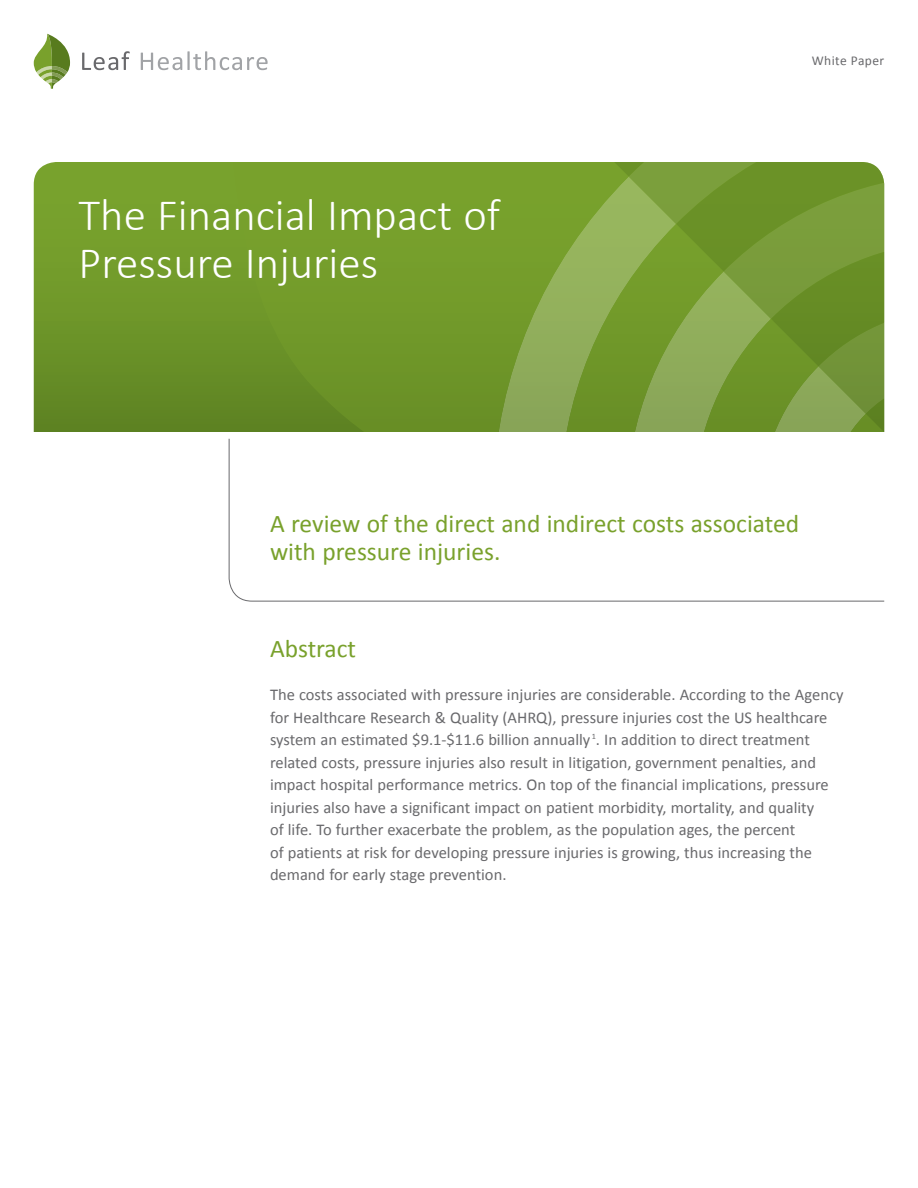
<style>
.page{position:relative;width:918px;height:1188px;background:#fff}
.page>*{position:absolute;margin:0;border:0;box-sizing:border-box;transform-origin:0 0}
.Cover_-_Title{font:300 45px "Calibri";color:#fff}
.Cover_-_Subtitle{font:25.5px/28.5px "Calibri";color:#79a12c}
.Cover_-_Abstract_Sub{font:25.5px "Calibri";color:#79a12c}
.Cover_-_Text{font:16.5px/22.5px "Calibri";color:#69696c}
.t1{font:13.5px "Calibri";letter-spacing:.03em;color:#69696c}
</style>
<div class="page">
<svg style="left:34px;top:162px;width:54px;height:270px;background:#6f972b"></svg>
<svg style="left:88px;top:162px;width:796px;height:270px;background:#759b32"></svg>
<svg style="left:228px;top:438px;width:657px;height:164px"></svg>
<svg style="left:141px;top:51px;width:127px;height:19px"></svg>
<svg style="left:82px;top:51px;width:48px;height:19px"></svg>
<svg style="left:34px;top:34px;width:36px;height:55px"></svg>
<p class="Cover_-_Title" style="left:79px;top:187px;width:423px">The Financial Impact of</p>
<p class="Cover_-_Title" style="left:79px;top:235px;width:301px">Pressure Injuries</p>
<p class="t1" style="left:812px;top:52px;width:74px">White Paper</p>
<p class="Cover_-_Subtitle" style="left:270px;top:509px;width:531px">A review of the direct and indirect costs associated with pressure injuries.</p>
<p class="Cover_-_Abstract_Sub" style="left:270px;top:633px;width:88px">Abstract</p>
<p class="Cover_-_Text" style="left:270px;top:684px;width:575px">The costs associated with pressure injuries are considerable. According to the Agency for Healthcare Research &amp; Quality (AHRQ), pressure injuries cost the US healthcare system an estimated $9.1-$11.6 billion annually <sup>1</sup>. In addition to direct treatment related costs, pressure injuries also result in litigation, government penalties, and impact hospital performance metrics. On top of the financial implications, pressure injuries also have a significant impact on patient morbidity, mortality, and quality<br>of life. To further exacerbate the problem, as the population ages, the percent<br>of patients at risk for developing pressure injuries is growing, thus increasing the demand for early stage prevention.</p>
</div>
